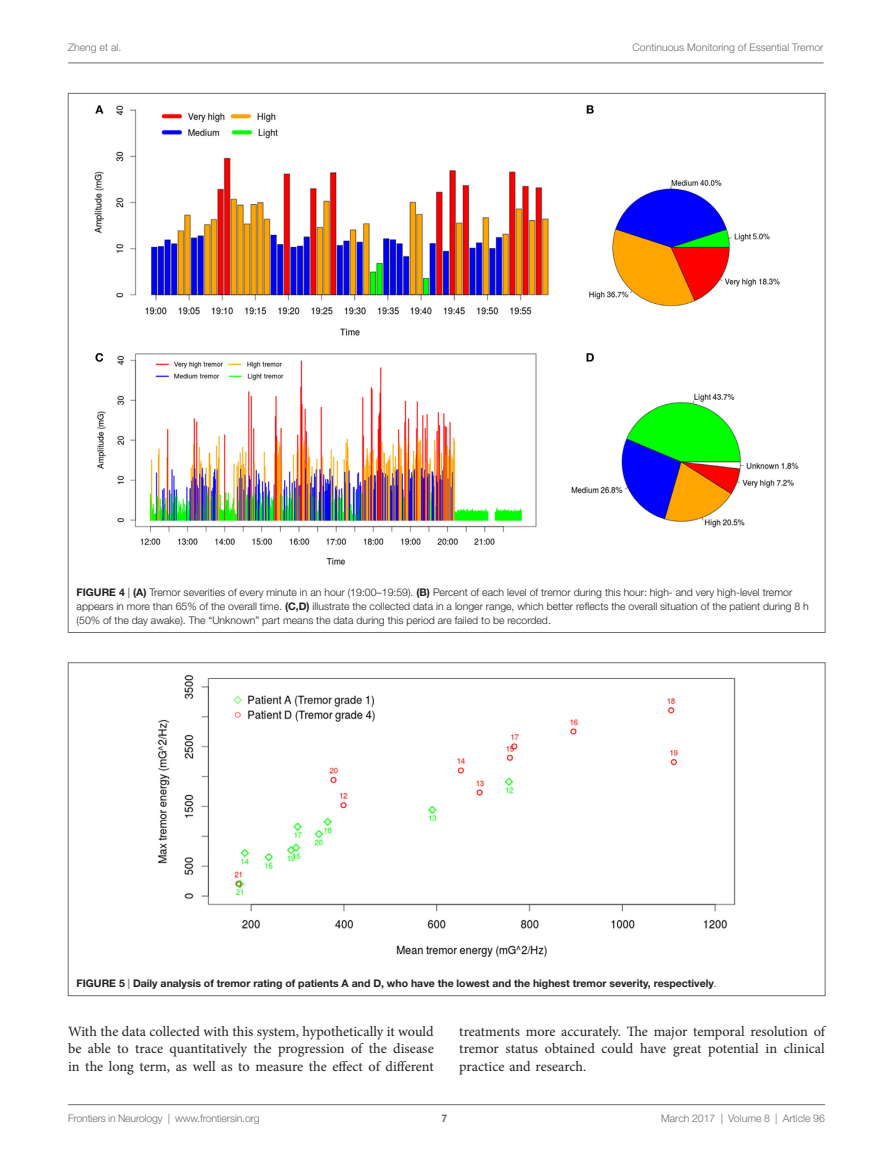
<style>
.page{position:relative;width:893px;height:1170px;background:#fff}
.page>*{position:absolute;margin:0;border:0;box-sizing:border-box;transform-origin:0 0}
.t1{font:14.25px/17.2px "Minion Pro";color:#231f20;text-align:justify}
.t2{font:300 10.5px/14.2px "Helvetica Neue LT Std";color:#231f20}
.t3{font:300 10.5px "Helvetica Neue LT Std";color:#6c6d70}
.t4{font:700 10.5px "Helvetica Neue LT Std";color:#231f20}
.t5{font:700 10.5px "Helvetica Neue LT Std";color:#6c6d70}
.s1{font-weight:700}
.s2{font-weight:300}
</style>
<div class="page">
<hr style="left:68px;top:1104px;width:757px;height:1px;background:#6c6d70">
<hr style="left:68px;top:63px;width:755px;height:1px;background:#6c6d70">
<img style="left:158px;top:675px;width:577px;height:282px">
<img style="left:94px;top:105px;width:705px;height:460px">
<p class="t3" style="left:68px;top:41px;width:55px">Zheng et al.</p>
<p class="t3" style="left:633px;top:41px;width:192px">Continuous Monitoring of Essential Tremor</p>
<p class="t2" style="left:77px;top:584px;width:734px"><span class="s1">Figure 4</span> | <span class="s1">(A)</span> Tremor severities of every minute in an hour (19:00–19:59). <span class="s1">(B)</span> Percent of each level of tremor during this hour: high- and very high-level tremor appears in more than 65% of the overall time. <span class="s1">(C,D)</span> illustrate the collected data in a longer range, which better reflects the overall situation of the patient during 8 h (50% of the day awake). The “Unknown” part means the data during this period are failed to be recorded.</p>
<p class="t4" style="left:77px;top:976px;width:642px">Figure 5 <span class="s2">|</span> Daily analysis of tremor rating of patients A and D, who have the lowest and the highest tremor severity, respectively<span class="s2">.</span></p>
<h1 class="t1" style="left:68px;top:1022px;width:367px">With the data collected with this system, hypothetically it would be able to trace quantitatively the progression of the disease in the long term, as well as to measure the effect of different</h1>
<h1 class="t1" style="left:459px;top:1022px;width:367px">treatments more accurately. The major temporal resolution of tremor status obtained could have great potential in clinical practice and research.</h1>
<p class="t3" style="left:68px;top:1111px;width:193px">Frontiers in Neurology | www.frontiersin.org</p>
<p class="t3" style="left:661px;top:1111px;width:165px">March 2017 | Volume 8 | Article 96</p>
<p class="t5" style="left:441px;top:1111px;width:7px">7</p>
</div>
